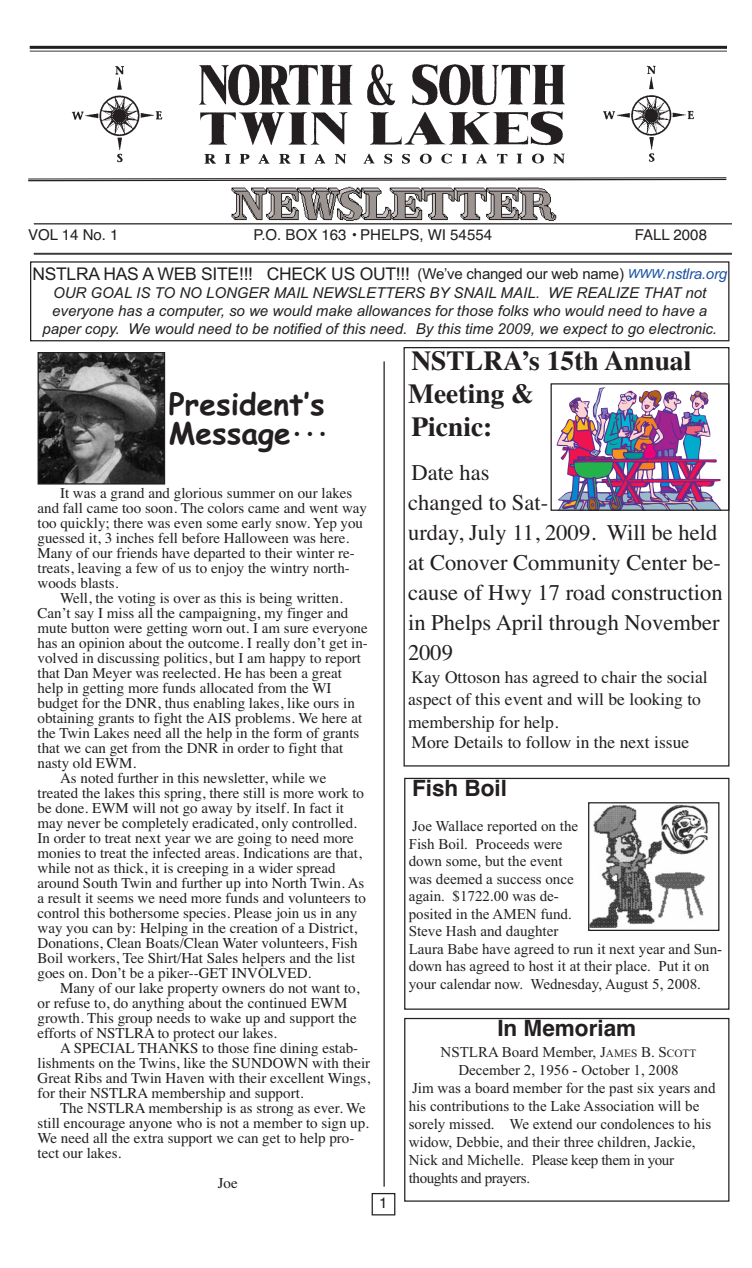
<style>
.page{position:relative;width:752px;height:1268px;background:#fff}
.page>*{position:absolute;margin:0;border:0;box-sizing:border-box;transform-origin:0 0}
.t1{font:700 30px/28.8px "Comic Sans MS";color:#231f20}
.t2{font:700 27.5px/33px "Times";color:#231f20}
.t3{font:22.5px/30px "Times";color:#231f20}
.t4{font:700 22.5px "Helvetica";color:#231f20}
.t5{font:17.5px/22.5px "Times";color:#231f20}
.t6{font:17.5px "Arial";letter-spacing:-.015em;color:#231f20}
.t7{font:15px "Times";color:#231f20}
.t8{font:15px/17.5px "Times New Roman";color:#231f20}
.t9{font:italic 15px/18px "Arial";color:#231f20;text-align:center}
.t10{font:15px "Times New Roman";letter-spacing:-.025em;color:#231f20}
.t11{font:15px "Helvetica";color:#231f20}
.s1{font-size:15px}
.s2{font-style:italic;font-size:12.5px;color:#1c52a4}
.s3{font-style:italic;font-size:15px;color:#1c52a4}
.s4{font-size:11.25px}
</style>
<div class="page">
<div style="left:404px;top:778px;width:325px;height:231px;border:1px solid #231f20"></div>
<img style="left:29px;top:45px;width:697px;height:119px">
<img style="left:216px;top:186px;width:340px;height:39px">
<hr style="left:34px;top:223px;width:697px;height:1px;background:#231f20">
<hr style="left:34px;top:253px;width:697px;height:1px;background:#231f20">
<hr style="left:34px;top:254px;width:697px;height:1px;background:#231f20">
<div style="left:371px;top:1192px;width:24px;height:23px;border:1px solid #231f20"></div>
<img style="left:40px;top:354px;width:123px;height:128px">
<div style="left:38px;top:352px;width:127px;height:132px;border:1px solid #231f20"></div>
<img style="left:590px;top:804px;width:118px;height:124px">
<div style="left:588px;top:802px;width:131px;height:129px;border:1px solid #231f20"></div>
<svg style="left:556px;top:387px;width:165px;height:122px"></svg>
<div style="left:550px;top:383px;width:179px;height:128px;border:1px solid #231f20"></div>
<hr style="left:383px;top:361px;width:1px;height:825px;background:#231f20">
<div style="left:30px;top:261px;width:699px;height:80px;border:1px solid #231f20"></div>
<div style="left:404px;top:1018px;width:325px;height:183px;border:1px solid #231f20"></div>
<svg style="left:28px;top:177px;width:699px;height:5px"></svg>
<p class="t11" style="left:28px;top:226px;width:92px">VOL 14 No. 1</p>
<p class="t11" style="left:253px;top:226px;width:240px">P.O. BOX 163 • PHELPS, WI 54554</p>
<p class="t11" style="left:634px;top:226px;width:74px">FALL 2008</p>
<p class="t6" style="left:32px;top:263px;width:696px">NSTLRA HAS A WEB SITE!!! CHECK US OUT!!! <span class="s1">(We’ve changed our web name)</span> <span class="s2">WWW</span><span class="s3">.nstlra.org</span></p>
<p class="t9" style="left:42px;top:284px;width:675px">OUR GOAL IS TO NO LONGER MAIL NEWSLETTERS BY SNAIL MAIL. WE REALIZE THAT not everyone has a computer, so we would make allowances for those folks who would need to have a paper copy. We would need to be notified of this need. By this time 2009, we expect to go electronic.</p>
<h1 class="t1" style="left:169px;top:390px;width:158px">President’s<br>Message <sup>•</sup> <sup>•</sup> <sup>•</sup></h1>
<p class="t7" style="left:60px;top:484px;width:294px">It was a grand and glorious summer on our lakes</p>
<p class="t7" style="left:38px;top:499px;width:331px">and fall came too soon. The colors came and went way</p>
<p class="t7" style="left:38px;top:514px;width:327px">too quickly; there was even some early snow. Yep you</p>
<p class="t7" style="left:38px;top:529px;width:313px">guessed it, 3 inches fell before Halloween was here.</p>
<p class="t7" style="left:38px;top:544px;width:318px">Many of our friends have departed to their winter re-</p>
<p class="t7" style="left:38px;top:559px;width:314px">treats, leaving a few of us to enjoy the wintry north-</p>
<p class="t7" style="left:38px;top:574px;width:82px">woods blasts.</p>
<p class="t7" style="left:60px;top:589px;width:284px">Well, the voting is over as this is being written.</p>
<p class="t7" style="left:38px;top:604px;width:312px">Can’t say I miss all the campaigning, my finger and</p>
<p class="t7" style="left:38px;top:619px;width:331px">mute button were getting worn out. I am sure everyone</p>
<p class="t7" style="left:38px;top:634px;width:332px">has an opinion about the outcome. I really don’t get in-</p>
<p class="t7" style="left:38px;top:649px;width:325px">volved in discussing politics, but I am happy to report</p>
<p class="t7" style="left:38px;top:664px;width:306px">that Dan Meyer was reelected. He has been a great</p>
<p class="t7" style="left:38px;top:679px;width:295px">help in getting more funds allocated from the WI</p>
<p class="t7" style="left:38px;top:694px;width:319px">budget for the DNR, thus enabling lakes, like ours in</p>
<p class="t7" style="left:38px;top:709px;width:326px">obtaining grants to fight the AIS problems. We here at</p>
<p class="t7" style="left:38px;top:724px;width:323px">the Twin Lakes need all the help in the form of grants</p>
<p class="t7" style="left:38px;top:739px;width:307px">that we can get from the DNR in order to fight that</p>
<p class="t7" style="left:38px;top:754px;width:100px">nasty old EWM.</p>
<p class="t7" style="left:60px;top:769px;width:268px">As noted further in this newsletter, while we</p>
<p class="t7" style="left:38px;top:784px;width:328px">treated the lakes this spring, there still is more work to</p>
<p class="t7" style="left:38px;top:799px;width:308px">be done. EWM will not go away by itself. In fact it</p>
<p class="t7" style="left:38px;top:814px;width:321px">may never be completely eradicated, only controlled.</p>
<p class="t7" style="left:38px;top:829px;width:318px">In order to treat next year we are going to need more</p>
<p class="t7" style="left:38px;top:844px;width:326px">monies to treat the infected areas. Indications are that,</p>
<p class="t7" style="left:38px;top:859px;width:299px">while not as thick, it is creeping in a wider spread</p>
<p class="t7" style="left:38px;top:874px;width:328px">around South Twin and further up into North Twin. As</p>
<p class="t7" style="left:38px;top:889px;width:330px">a result it seems we need more funds and volunteers to</p>
<p class="t7" style="left:38px;top:904px;width:321px">control this bothersome species. Please join us in any</p>
<p class="t7" style="left:38px;top:919px;width:321px">way you can by: Helping in the creation of a District,</p>
<p class="t7" style="left:38px;top:934px;width:321px">Donations, Clean Boats/Clean Water volunteers, Fish</p>
<p class="t7" style="left:38px;top:949px;width:319px">Boil workers, Tee Shirt/Hat Sales helpers and the list</p>
<p class="t7" style="left:38px;top:964px;width:275px">goes on. Don’t be a piker--GET INVOLVED.</p>
<p class="t7" style="left:60px;top:979px;width:301px">Many of our lake property owners do not want to,</p>
<p class="t7" style="left:38px;top:994px;width:311px">or refuse to, do anything about the continued EWM</p>
<p class="t7" style="left:38px;top:1009px;width:320px">growth. This group needs to wake up and support the</p>
<p class="t7" style="left:38px;top:1024px;width:241px">efforts of NSTLRA to protect our lakes.</p>
<p class="t7" style="left:60px;top:1039px;width:299px">A SPECIAL THANKS to those fine dining estab-</p>
<p class="t7" style="left:38px;top:1054px;width:334px">lishments on the Twins, like the SUNDOWN with their</p>
<p class="t7" style="left:38px;top:1069px;width:334px">Great Ribs and Twin Haven with their excellent Wings,</p>
<p class="t7" style="left:38px;top:1084px;width:267px">for their NSTLRA membership and support.</p>
<p class="t7" style="left:60px;top:1099px;width:307px">The NSTLRA membership is as strong as ever. We</p>
<p class="t7" style="left:38px;top:1114px;width:333px">still encourage anyone who is not a member to sign up.</p>
<p class="t7" style="left:38px;top:1129px;width:318px">We need all the extra support we can get to help pro-</p>
<p class="t7" style="left:38px;top:1144px;width:85px">tect our lakes.</p>
<p class="t7" style="left:218px;top:1174px;width:21px">Joe</p>
<p class="t11" style="left:379px;top:1194px;width:10px">1</p>
<h2 class="t2" style="left:408px;top:344px;width:285px">NSTLRA’s 15th Annual<br>Meeting &amp;<br>Picnic:</h2>
<h3 class="t3" style="left:408px;top:457px;width:316px">Date has<br>changed to Sat-<br>urday, July 11, 2009. Will be held at Conover Community Center be&shy;cause of Hwy 17 road construction in Phelps April through November<br>2009</h3>
<p class="t5" style="left:408px;top:665px;width:301px">Kay Ottoson has agreed to chair the social aspect of this event and will be looking to membership for help.</p>
<p class="t5" style="left:411px;top:731px;width:279px">More Details to follow in the next issue</p>
<h3 class="t4" style="left:412px;top:775px;width:97px">Fish Boil</h3>
<p class="t8" style="left:408px;top:817px;width:315px">Joe Wallace reported on the<br>Fish Boil. Proceeds were<br>down some, but the event<br>was deemed a success once<br>again. $1722.00 was de-<br>posited in the AMEN fund.<br>Steve Hash and daughter<br>Laura Babe have agreed to run it next year and Sun&shy;down has agreed to host it at their place. Put it on your calendar now. Wednesday, August 5, 2008.</p>
<h3 class="t4" style="left:497px;top:1015px;width:140px">In Memoriam</h3>
<p class="t8" style="left:440px;top:1042px;width:257px">NSTLRA Board Member, J<span class="s4">AMES</span> B. S<span class="s4">COTT</span></p>
<p class="t8" style="left:458px;top:1060px;width:221px">December 2, 1956 - October 1, 2008</p>
<p class="t8" style="left:412px;top:1078px;width:305px">Jim was a board member for the past six years and</p>
<p class="t8" style="left:408px;top:1096px;width:292px">his contributions to the Lake Association will be</p>
<p class="t8" style="left:408px;top:1114px;width:304px">sorely missed. We extend our condolences to his</p>
<p class="t8" style="left:408px;top:1132px;width:288px">widow, Debbie, and their three children, Jackie,</p>
<p class="t10" style="left:408px;top:1150px;width:267px">Nick and Michelle. Please keep them in your</p>
<p class="t10" style="left:408px;top:1168px;width:123px">thoughts and prayers.</p>
</div>
